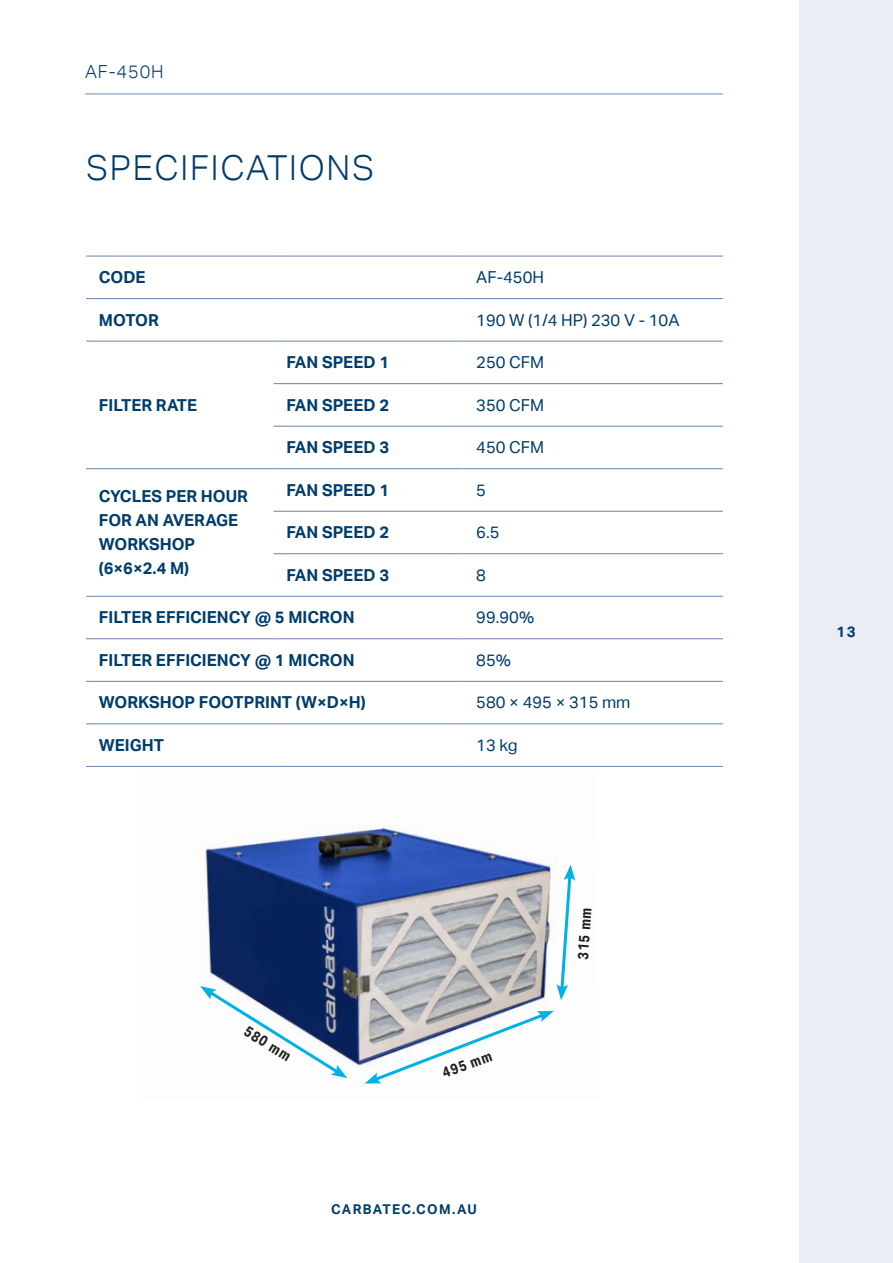
<style>
.page{position:relative;width:893px;height:1263px;background:#fff}
.page>*{position:absolute;margin:0;border:0;box-sizing:border-box;transform-origin:0 0}
._01_SECTION_HEAD{font:300 34.5px "Aktiv Grotesk";letter-spacing:.05em;color:#003d6a}
.t1{font:300 18px "Aktiv Grotesk";letter-spacing:.05em;color:#003d6a}
._04_TABLE_CONTENTS___SPECS_COL_1_BLUE_BOL{font:700 16.5px/24px "Aktiv Grotesk";color:#003d6a}
._04_TABLE_CONTENTS___SPECS_COL_2_BLUE_REG{font:16.5px "Aktiv Grotesk";color:#003d6a}
._04_TEXT_BLACK_ON_PHOTO_CAP{font:700 15px "Aktiv Grotesk Cd";color:#231f20}
.t2{font:700 15px "Aktiv Grotesk";color:#003d6a}
.t3{font:700 13.5px "Aktiv Grotesk";letter-spacing:.1em;color:#003d6a}
</style>
<div class="page">
<div style="left:799px;top:0;width:94px;height:1263px;background:#eaeef4"></div>
<hr style="left:85px;top:94px;width:638px;height:1px;background:#738caf">
<img style="left:205px;top:825px;width:371px;height:243px">
<svg style="left:556px;top:864px;width:19px;height:136px"></svg>
<svg style="left:200px;top:986px;width:147px;height:92px"></svg>
<svg style="left:364px;top:1011px;width:190px;height:73px"></svg>
<hr style="left:86px;top:256px;width:188px;height:1px;background:#6883a7">
<hr style="left:274px;top:256px;width:189px;height:1px;background:#6883a7">
<hr style="left:463px;top:256px;width:260px;height:1px;background:#6883a7">
<hr style="left:86px;top:298px;width:188px;height:1px;background:#6883a7">
<hr style="left:274px;top:298px;width:189px;height:1px;background:#6883a7">
<hr style="left:86px;top:341px;width:188px;height:1px;background:#6883a7">
<hr style="left:274px;top:341px;width:189px;height:1px;background:#6883a7">
<hr style="left:274px;top:383px;width:189px;height:1px;background:#6883a7">
<hr style="left:274px;top:426px;width:189px;height:1px;background:#6883a7">
<hr style="left:86px;top:468px;width:188px;height:1px;background:#6883a7">
<hr style="left:274px;top:468px;width:189px;height:1px;background:#6883a7">
<hr style="left:274px;top:511px;width:189px;height:1px;background:#6883a7">
<hr style="left:274px;top:553px;width:189px;height:1px;background:#6883a7">
<hr style="left:86px;top:596px;width:188px;height:1px;background:#6883a7">
<hr style="left:274px;top:596px;width:189px;height:1px;background:#6883a7">
<hr style="left:86px;top:638px;width:188px;height:1px;background:#6883a7">
<hr style="left:274px;top:638px;width:189px;height:1px;background:#6883a7">
<hr style="left:463px;top:298px;width:260px;height:1px;background:#6883a7">
<hr style="left:463px;top:341px;width:260px;height:1px;background:#6883a7">
<hr style="left:463px;top:383px;width:260px;height:1px;background:#6883a7">
<hr style="left:463px;top:426px;width:260px;height:1px;background:#6883a7">
<hr style="left:463px;top:468px;width:260px;height:1px;background:#6883a7">
<hr style="left:463px;top:511px;width:260px;height:1px;background:#6883a7">
<hr style="left:463px;top:553px;width:260px;height:1px;background:#6883a7">
<hr style="left:463px;top:596px;width:260px;height:1px;background:#6883a7">
<hr style="left:463px;top:638px;width:260px;height:1px;background:#6883a7">
<hr style="left:86px;top:681px;width:188px;height:1px;background:#6883a7">
<hr style="left:274px;top:681px;width:189px;height:1px;background:#6883a7">
<hr style="left:463px;top:681px;width:260px;height:1px;background:#6883a7">
<hr style="left:86px;top:723px;width:188px;height:1px;background:#6883a7">
<hr style="left:274px;top:723px;width:189px;height:1px;background:#6883a7">
<hr style="left:86px;top:766px;width:188px;height:1px;background:#6883a7">
<hr style="left:274px;top:766px;width:189px;height:1px;background:#6883a7">
<hr style="left:463px;top:723px;width:260px;height:1px;background:#6883a7">
<hr style="left:463px;top:766px;width:260px;height:1px;background:#6883a7">
<p class="t1" style="left:85px;top:61px;width:80px">AF-450H</p>
<p class="_01_SECTION_HEAD" style="left:86px;top:148px;width:290px">SPECIFICATIONS</p>
<p class="_04_TABLE_CONTENTS___SPECS_COL_1_BLUE_BOL" style="left:99px;top:266px;width:48px">CODE</p>
<p class="_04_TABLE_CONTENTS___SPECS_COL_2_BLUE_REG" style="left:476px;top:268px;width:69px">AF-450H</p>
<p class="_04_TABLE_CONTENTS___SPECS_COL_1_BLUE_BOL" style="left:99px;top:308px;width:61px">MOTOR</p>
<p class="_04_TABLE_CONTENTS___SPECS_COL_2_BLUE_REG" style="left:476px;top:310px;width:205px">190 W (1/4 HP) 230 V - 10A</p>
<p class="_04_TABLE_CONTENTS___SPECS_COL_1_BLUE_BOL" style="left:99px;top:393px;width:100px">FILTER RATE</p>
<p class="_04_TABLE_CONTENTS___SPECS_COL_1_BLUE_BOL" style="left:286px;top:351px;width:104px">FAN SPEED 1</p>
<p class="_04_TABLE_CONTENTS___SPECS_COL_2_BLUE_REG" style="left:476px;top:353px;width:69px">250 CFM</p>
<p class="_04_TABLE_CONTENTS___SPECS_COL_1_BLUE_BOL" style="left:286px;top:393px;width:104px">FAN SPEED 2</p>
<p class="_04_TABLE_CONTENTS___SPECS_COL_2_BLUE_REG" style="left:476px;top:395px;width:69px">350 CFM</p>
<p class="_04_TABLE_CONTENTS___SPECS_COL_1_BLUE_BOL" style="left:286px;top:436px;width:104px">FAN SPEED 3</p>
<p class="_04_TABLE_CONTENTS___SPECS_COL_2_BLUE_REG" style="left:476px;top:438px;width:69px">450 CFM</p>
<p class="_04_TABLE_CONTENTS___SPECS_COL_1_BLUE_BOL" style="left:286px;top:478px;width:104px">FAN SPEED 1</p>
<p class="_04_TABLE_CONTENTS___SPECS_COL_2_BLUE_REG" style="left:476px;top:480px;width:11px">5</p>
<p class="_04_TABLE_CONTENTS___SPECS_COL_1_BLUE_BOL" style="left:286px;top:521px;width:104px">FAN SPEED 2</p>
<p class="_04_TABLE_CONTENTS___SPECS_COL_2_BLUE_REG" style="left:476px;top:523px;width:25px">6.5</p>
<p class="_04_TABLE_CONTENTS___SPECS_COL_1_BLUE_BOL" style="left:286px;top:563px;width:104px">FAN SPEED 3</p>
<p class="_04_TABLE_CONTENTS___SPECS_COL_2_BLUE_REG" style="left:476px;top:565px;width:11px">8</p>
<p class="_04_TABLE_CONTENTS___SPECS_COL_1_BLUE_BOL" style="left:99px;top:606px;width:257px">FILTER EFFICIENCY @ 5 MICRON</p>
<p class="_04_TABLE_CONTENTS___SPECS_COL_2_BLUE_REG" style="left:476px;top:608px;width:59px">99.90%</p>
<p class="_04_TABLE_CONTENTS___SPECS_COL_1_BLUE_BOL" style="left:99px;top:648px;width:257px">FILTER EFFICIENCY @ 1 MICRON</p>
<p class="_04_TABLE_CONTENTS___SPECS_COL_2_BLUE_REG" style="left:476px;top:651px;width:36px">85%</p>
<p class="_04_TABLE_CONTENTS___SPECS_COL_1_BLUE_BOL" style="left:99px;top:691px;width:268px">WORKSHOP FOOTPRINT (W×D×H)</p>
<p class="_04_TABLE_CONTENTS___SPECS_COL_2_BLUE_REG" style="left:476px;top:693px;width:156px">580 × 495 × 315 mm</p>
<p class="_04_TABLE_CONTENTS___SPECS_COL_1_BLUE_BOL" style="left:99px;top:733px;width:67px">WEIGHT</p>
<p class="_04_TABLE_CONTENTS___SPECS_COL_2_BLUE_REG" style="left:476px;top:736px;width:43px">13 kg</p>
<p class="_04_TABLE_CONTENTS___SPECS_COL_1_BLUE_BOL" style="left:99px;top:485px;width:151px">CYCLES PER HOUR<br>FOR AN AVERAGE<br>WORKSHOP (6×6×2.4 M)</p>
<p class="_04_TEXT_BLACK_ON_PHOTO_CAP" style="left:251px;top:1022px;width:53px;rotate:32deg">580 mm</p>
<p class="_04_TEXT_BLACK_ON_PHOTO_CAP" style="left:440px;top:1064px;width:53px;rotate:-20deg">495 mm</p>
<p class="t3" style="left:331px;top:1201px;width:147px">CARBATEC.COM.AU</p>
<p class="_04_TEXT_BLACK_ON_PHOTO_CAP" style="left:573px;top:958px;width:53px;rotate:-86deg">315 mm</p>
<p class="t2" style="left:837px;top:623px;width:21px">13</p>
</div>
